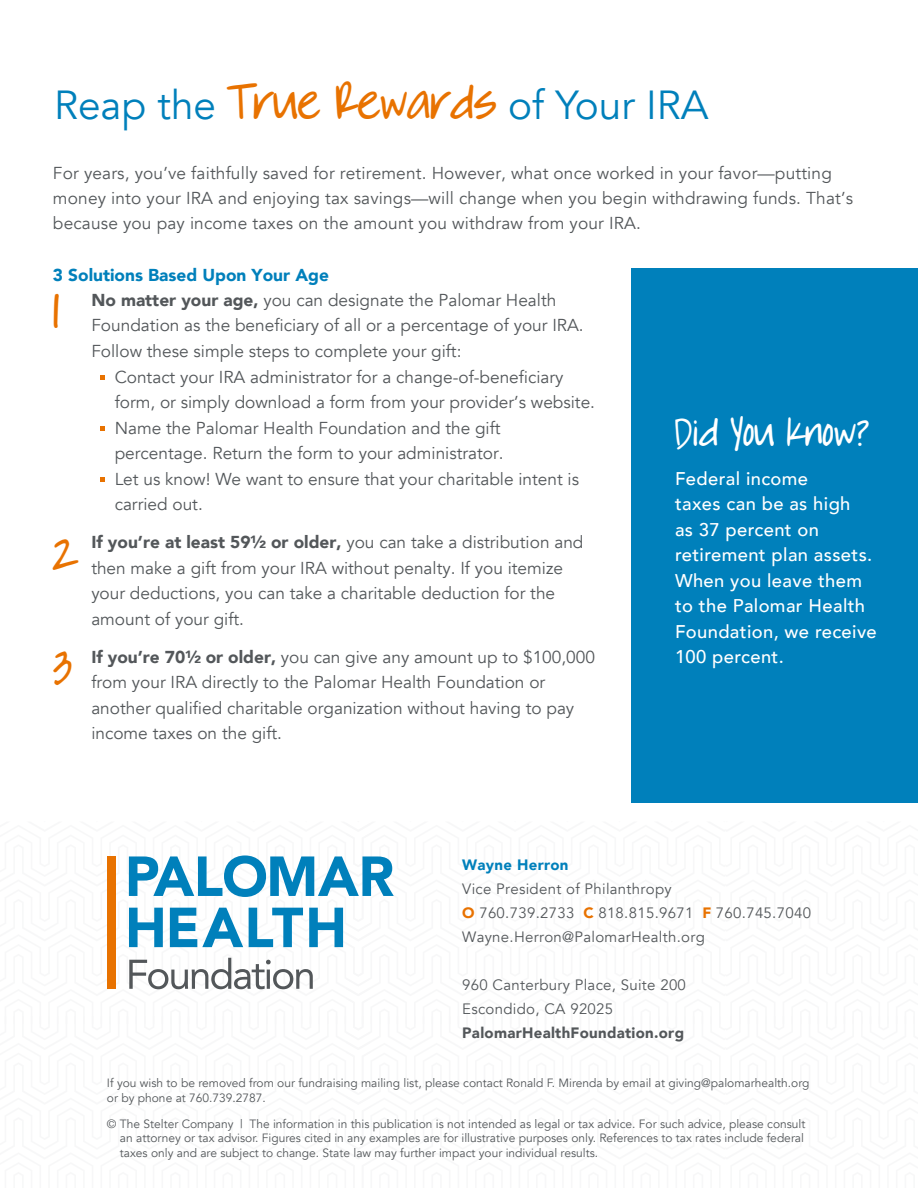
<style>
.page{position:relative;width:918px;height:1188px;background:#fff}
.page>*{position:absolute;margin:0;border:0;box-sizing:border-box;transform-origin:0 0}
.t1{font:42px "DJB It's Our Choices";color:#e87200}
.t2{font:40.5px "Avenir";color:#0080bb}
.t3{font:33px "DJB It's Our Choices";color:#fff}
.t4{font:500 18.3px/25.5px "Avenir";letter-spacing:.02em;color:#fff}
.t5{font:17.25px/25.5px "Avenir";color:#53575a}
.t6{font:15px/24px "Avenir";letter-spacing:.02em;color:#53575a}
.t7{font:900 15px "Avenir";letter-spacing:.02em;color:#53575a}
.t8{font:900 15px "Avenir";letter-spacing:.02em;color:#0080bb}
.t9{font:12px/14.4px "Avenir";color:#53575a;text-align:justify}
.s1{font-family:"DJB It's Our Choices";color:#e87200}
.s2{font-weight:900;color:#0080bb}
.s3{font-weight:900}
.s4{font-weight:900;color:#e87200}
</style>
<div class="page">
<svg style="left:100px;top:375px;width:5px;height:5px"></svg>
<svg style="left:100px;top:426px;width:5px;height:4px"></svg>
<svg style="left:100px;top:477px;width:5px;height:5px"></svg>
<div style="left:631px;top:268px;width:287px;height:535px;background:#0080bb"></div>
<svg style="left:107px;top:855px;width:287px;height:135px"></svg>
<h2 class="t2" style="left:54px;top:80px;width:656px">Reap the <span class="s1">True Rewards</span> of Your IRA</h2>
<p class="t5" style="left:53px;top:160px;width:802px">For years, you’ve faithfully saved for retirement. However, what once worked in your favor—putting money into your IRA and enjoying tax savings—will change when you begin withdrawing funds. That’s because you pay income taxes on the amount you withdraw from your IRA.</p>
<p class="t5" style="left:91px;top:262px;width:494px;text-indent:-38px"><span class="s2">3 Solutions Based Upon Your Age<br></span><span class="s3">No matter your age,</span> you can designate the Palomar Health Foundation as the beneficiary of all or a percentage of your IRA.<br>Follow these simple steps to complete your gift:</p>
<p class="t5" style="left:115px;top:364px;width:482px">Contact your IRA administrator for a change-of-beneficiary form, or simply download a form from your provider’s website.<br>Name the Palomar Health Foundation and the gift percentage. Return the form to your administrator.<br>Let us know! We want to ensure that your charitable intent is carried out.</p>
<p class="t5" style="left:91px;top:530px;width:494px"><span class="s3">If you’re at least 59½ or older,</span> you can take a distribution and then make a gift from your IRA without penalty. If you itemize your deductions, you can take a charitable deduction for the amount of your gift.</p>
<p class="t5" style="left:91px;top:645px;width:505px"><span class="s3">If you’re 70½ or older,</span> you can give any amount up to $100,000 from your IRA directly to the Palomar Health Foundation or another qualified charitable organization without having to pay income taxes on the gift.</p>
<h1 class="t1" style="left:53px;top:289px;width:9px">1</h1>
<h1 class="t1" style="left:53px;top:531px;width:28px">2</h1>
<h1 class="t1" style="left:53px;top:646px;width:21px">3</h1>
<h3 class="t3" style="left:675px;top:416px;width:196px">Did You Know?</h3>
<p class="t4" style="left:675px;top:464px;width:203px">Federal income<br>taxes can be as high<br>as 37 percent on retirement plan assets.<br>When you leave them to the Palomar Health<br>Foundation, we receive<br>100 percent.</p>
<p class="t8" style="left:462px;top:852px;width:108px">Wayne Herron</p>
<p class="t6" style="left:462px;top:878px;width:350px">Vice President of Philanthropy<br><span class="s4">O</span> 760.739.2733 <span class="s4">C</span> 818.815.9671 <span class="s4">F</span> 760.745.7040<br>Wayne.Herron@PalomarHealth.org</p>
<p class="t6" style="left:462px;top:974px;width:225px">960 Canterbury Place, Suite 200<br>Escondido, CA 92025</p>
<p class="t7" style="left:462px;top:1020px;width:223px">PalomarHealthFoundation.org</p>
<p class="t9" style="left:107px;top:1076px;width:704px">If you wish to be removed from our fundraising mailing list, please contact Ronald F. Mirenda by email at giving@palomarhealth.org or by phone at 760.739.2787.</p>
<p class="t9" style="left:120px;top:1117px;width:687px;text-indent:-13px">© The Stelter Company | The information in this publication is not intended as legal or tax advice. For such advice, please consult an attorney or tax advisor. Figures cited in any examples are for illustrative purposes only. References to tax rates include federal taxes only and are subject to change. State law may further impact your individual results.</p>
</div>
